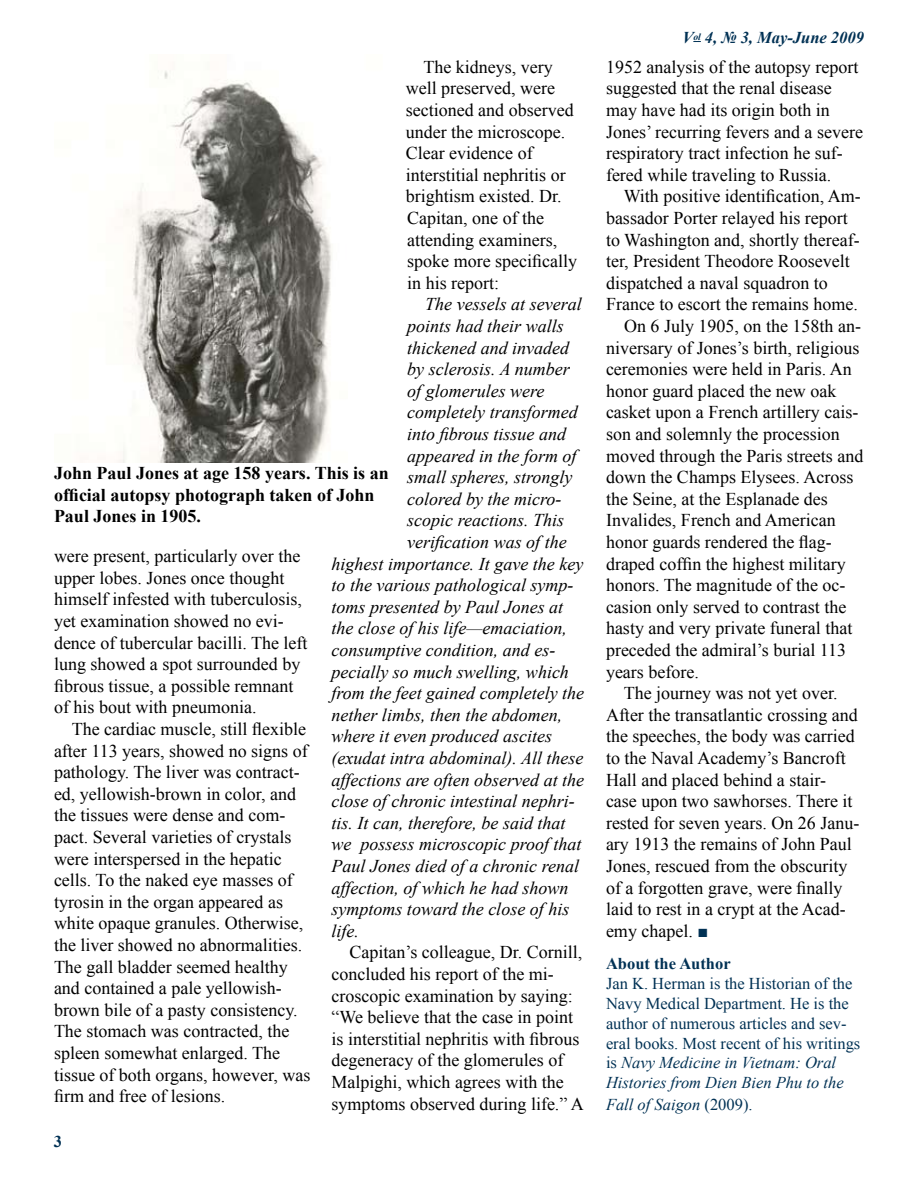
<style>
.page{position:relative;width:918px;height:1188px;background:#fff}
.page>*{position:absolute;margin:0;border:0;box-sizing:border-box;transform-origin:0 0}
.t1{font:18px/21.6px "Times New Roman";color:#000}
.t2{font:italic 18px "Times New Roman";color:#000}
.t3{font:700 18px/21.6px "Times New Roman";color:#000}
.t4{font:16.5px/19.8px "Times New Roman";color:#003154}
.t5{font:italic 700 16.5px "Times New Roman";color:#003154}
.t6{font:italic 16.5px "Times New Roman";color:#003154}
.t7{font:700 16.5px "Times New Roman";color:#003154}
.s1{color:#003154}
.s2{font-style:italic}
.s3{font-style:normal}
</style>
<div class="page">
<img style="left:118px;top:70px;width:214px;height:392px">
<p class="t1" style="left:406px;top:56px;width:173px;text-indent:18px">The kidneys, very well preserved, were sectioned and observed under the microscope.<br>Clear evidence of interstitial nephritis or brightism existed. Dr.<br>Capitan, one of the attending examiners, spoke more specifically in his report:</p>
<p class="t2" style="left:425px;top:292px;width:158px">The vessels at several</p>
<p class="t2" style="left:407px;top:314px;width:158px">points had their walls</p>
<p class="t2" style="left:407px;top:335px;width:163px">thickened and invaded</p>
<p class="t2" style="left:407px;top:357px;width:164px">by sclerosis. A number</p>
<p class="t2" style="left:407px;top:378px;width:139px">of glomerules were</p>
<p class="t2" style="left:407px;top:400px;width:172px">completely transformed</p>
<p class="t2" style="left:407px;top:422px;width:160px">into fibrous tissue and</p>
<p class="t2" style="left:407px;top:443px;width:171px">appeared in the form of</p>
<p class="t2" style="left:407px;top:465px;width:167px">small spheres, strongly</p>
<p class="t2" style="left:407px;top:486px;width:156px">colored by the micro-</p>
<p class="t2" style="left:407px;top:508px;width:158px">scopic reactions. This</p>
<p class="t2" style="left:407px;top:530px;width:161px">verification was of the</p>
<p class="t2" style="left:332px;top:551px;width:253px">highest importance. It gave the key</p>
<p class="t2" style="left:332px;top:573px;width:243px">to the various pathological symp-</p>
<p class="t2" style="left:332px;top:594px;width:233px">toms presented by Paul Jones at</p>
<p class="t2" style="left:332px;top:616px;width:237px">the close of his life—emaciation,</p>
<p class="t2" style="left:332px;top:638px;width:225px">consumptive condition, and es-</p>
<p class="t2" style="left:332px;top:659px;width:239px">pecially so much swelling, which</p>
<p class="t2" style="left:332px;top:681px;width:254px">from the feet gained completely the</p>
<p class="t2" style="left:332px;top:702px;width:232px">nether limbs, then the abdomen,</p>
<p class="t2" style="left:332px;top:724px;width:222px">where it even produced ascites</p>
<p class="t2" style="left:332px;top:746px;width:254px">(exudat intra abdominal). All these</p>
<p class="t2" style="left:332px;top:767px;width:254px">affections are often observed at the</p>
<p class="t2" style="left:332px;top:789px;width:245px">close of chronic intestinal nephri-</p>
<p class="t2" style="left:332px;top:810px;width:236px">tis. It can, therefore, be said that</p>
<p class="t2" style="left:332px;top:832px;width:252px">we possess microscopic proof that</p>
<p class="t2" style="left:332px;top:854px;width:249px">Paul Jones died of a chronic renal</p>
<p class="t2" style="left:332px;top:875px;width:239px">affection, of which he had shown</p>
<p class="t2" style="left:332px;top:897px;width:239px">symptoms toward the close of his</p>
<p class="t2" style="left:332px;top:918px;width:29px">life.</p>
<p class="t1" style="left:332px;top:941px;width:254px;text-indent:18px">Capitan’s colleague, Dr. Cornill, concluded his report of the mi&shy;croscopic examination by saying: “We believe that the case in point is interstitial nephritis with fibrous degeneracy of the glomerules of Malpighi, which agrees with the symptoms observed during life.” A</p>
<p class="t3" style="left:54px;top:462px;width:336px">John Paul Jones at age 158 years. This is an official autopsy photograph taken of John<br>Paul Jones in 1905.</p>
<p class="t1" style="left:54px;top:545px;width:255px">were present, particularly over the upper lobes. Jones once thought himself infested with tuberculosis, yet examination showed no evi&shy;dence of tubercular bacilli. The left lung showed a spot surrounded by fibrous tissue, a possible remnant of his bout with pneumonia.</p>
<p class="t1" style="left:54px;top:718px;width:258px;text-indent:18px">The cardiac muscle, still flexible after 113 years, showed no signs of pathology. The liver was contract&shy;ed, yellowish-brown in color, and the tissues were dense and com&shy;pact. Several varieties of crystals were interspersed in the hepatic cells. To the naked eye masses of tyrosin in the organ appeared as white opaque granules. Otherwise, the liver showed no abnormalities.<br>The gall bladder seemed healthy and contained a pale yellowish&shy;brown bile of a pasty consistency.<br>The stomach was contracted, the spleen somewhat enlarged. The tissue of both organs, however, was firm and free of lesions.</p>
<p class="t7" style="left:54px;top:1130px;width:10px">3</p>
<p class="t5" style="left:682px;top:26px;width:183px">V<sup>ol</sup> 4, № 3, May-June 2009</p>
<p class="t1" style="left:606px;top:56px;width:259px">1952 analysis of the autopsy report suggested that the renal disease may have had its origin both in Jones’ recurring fevers and a severe respiratory tract infection he suf&shy;fered while traveling to Russia.</p>
<p class="t1" style="left:624px;top:185px;width:239px">With positive identification, Am-</p>
<p class="t1" style="left:606px;top:207px;width:243px">bassador Porter relayed his report</p>
<p class="t1" style="left:606px;top:228px;width:255px">to Washington and, shortly thereaf-</p>
<p class="t1" style="left:606px;top:250px;width:245px">ter, President Theodore Roosevelt</p>
<p class="t1" style="left:606px;top:272px;width:223px">dispatched a naval squadron to</p>
<p class="t1" style="left:606px;top:293px;width:253px">France to escort the remains home.</p>
<p class="t1" style="left:624px;top:315px;width:238px">On 6 July 1905, on the 158th an-</p>
<p class="t1" style="left:606px;top:336px;width:255px">niversary of Jones’s birth, religious</p>
<p class="t1" style="left:606px;top:358px;width:247px">ceremonies were held in Paris. An</p>
<p class="t1" style="left:606px;top:380px;width:232px">honor guard placed the new oak</p>
<p class="t1" style="left:606px;top:401px;width:254px">casket upon a French artillery cais-</p>
<p class="t1" style="left:606px;top:423px;width:235px">son and solemnly the procession</p>
<p class="t1" style="left:606px;top:444px;width:259px">moved through the Paris streets and</p>
<p class="t1" style="left:606px;top:466px;width:249px">down the Champs Elysees. Across</p>
<p class="t1" style="left:606px;top:488px;width:223px">the Seine, at the Esplanade des</p>
<p class="t1" style="left:606px;top:509px;width:231px">Invalides, French and American</p>
<p class="t1" style="left:606px;top:531px;width:227px">honor guards rendered the flag-</p>
<p class="t1" style="left:606px;top:552px;width:241px">draped coffin the highest military</p>
<p class="t1" style="left:606px;top:574px;width:241px">honors. The magnitude of the oc-</p>
<p class="t1" style="left:606px;top:596px;width:242px">casion only served to contrast the</p>
<p class="t1" style="left:606px;top:617px;width:248px">hasty and very private funeral that</p>
<p class="t1" style="left:606px;top:639px;width:242px">preceded the admiral’s burial 113</p>
<p class="t1" style="left:606px;top:660px;width:94px">years before.</p>
<p class="t1" style="left:624px;top:682px;width:215px">The journey was not yet over.</p>
<p class="t1" style="left:606px;top:704px;width:253px">After the transatlantic crossing and</p>
<p class="t1" style="left:606px;top:725px;width:250px">the speeches, the body was carried</p>
<p class="t1" style="left:606px;top:747px;width:241px">to the Naval Academy’s Bancroft</p>
<p class="t1" style="left:606px;top:768px;width:222px">Hall and placed behind a stair-</p>
<p class="t1" style="left:606px;top:790px;width:248px">case upon two sawhorses. There it</p>
<p class="t1" style="left:606px;top:812px;width:255px">rested for seven years. On 26 Janu-</p>
<p class="t1" style="left:606px;top:833px;width:247px">ary 1913 the remains of John Paul</p>
<p class="t1" style="left:606px;top:855px;width:243px">Jones, rescued from the obscurity</p>
<p class="t1" style="left:606px;top:876px;width:238px">of a forgotten grave, were finally</p>
<p class="t1" style="left:606px;top:898px;width:241px">laid to rest in a crypt at the Acad-</p>
<p class="t1" style="left:606px;top:920px;width:104px">emy chapel. <span class="s1">■</span></p>
<p class="t7" style="left:606px;top:953px;width:126px">About the Author</p>
<p class="t4" style="left:606px;top:974px;width:256px">Jan K. Herman is the Historian of the Navy Medical Department. He is the author of numerous articles and sev&shy;eral books. Most recent of his writings is <span class="s2">Navy Medicine in Vietnam: Oral Histories from Dien Bien Phu to the</span></p>
<p class="t6" style="left:606px;top:1093px;width:148px">Fall of Saigon <span class="s3">(2009).</span></p>
</div>
